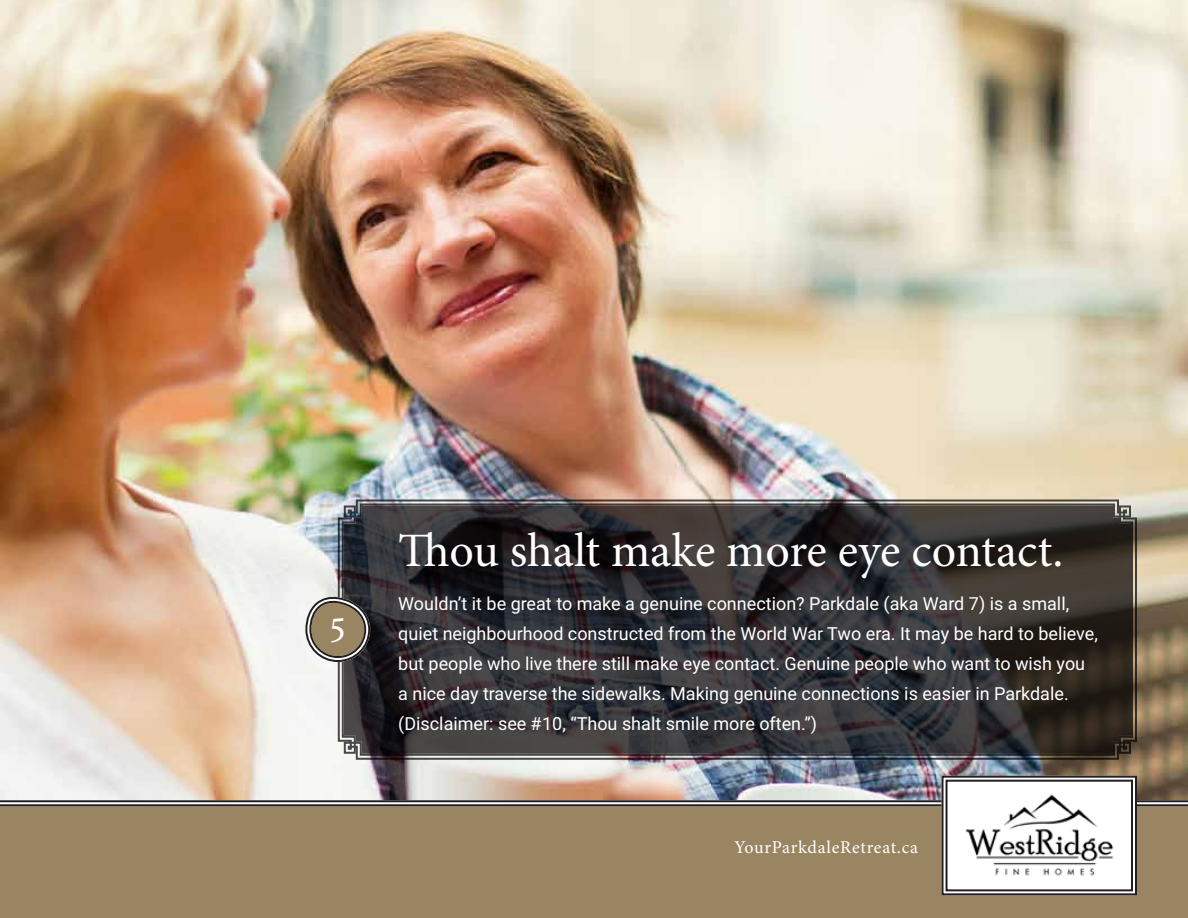
<style>
.page{position:relative;width:1188px;height:918px;background:#fff}
.page>*{position:absolute;margin:0;border:0;box-sizing:border-box;transform-origin:0 0}
.t1{font:48px "Minion Pro";color:#fff}
.Number{font:39.6px "Minion Pro";color:#fff}
.Body{font:18px/30px "Roboto";color:#fff}
.t2{font:18px "Minion Pro";letter-spacing:.03em;color:#fff}
</style>
<div class="page">
<img style="left:0;top:0;width:1188px;height:799px">
<svg style="left:0;top:799px;width:1188px;height:4px;background:#847e7c"></svg>
<div style="left:0;top:804px;width:1188px;height:114px;background:#998561"></div>
<svg style="left:941px;top:775px;width:197px;height:121px"></svg>
<div style="left:946px;top:780px;width:187px;height:111px;border:2px solid #231f20"></div>
<img style="left:335px;top:496px;width:805px;height:267px">
<img style="left:337px;top:499px;width:801px;height:262px">
<svg style="left:341px;top:503px;width:793px;height:254px;background:#333032"></svg>
<svg style="left:302px;top:590px;width:71px;height:75px"></svg>
<p class="Number" style="left:328px;top:597px;width:21px">5</p>
<h1 class="t1" style="left:398px;top:519px;width:667px">Thou shalt make more eye contact.</h1>
<p class="Body" style="left:398px;top:588px;width:701px">Wouldn’t it be great to make a genuine connection? Parkdale (aka Ward 7) is a small, quiet neighbourhood constructed from the World War Two era. It may be hard to believe, but people who live there still make eye contact. Genuine people who want to wish you a nice day traverse the sidewalks. Making genuine connections is easier in Parkdale. (Disclaimer: see #10, “Thou shalt smile more often.”)</p>
<p class="t2" style="left:734px;top:835px;width:185px">YourParkdaleRetreat.ca</p>
</div>
